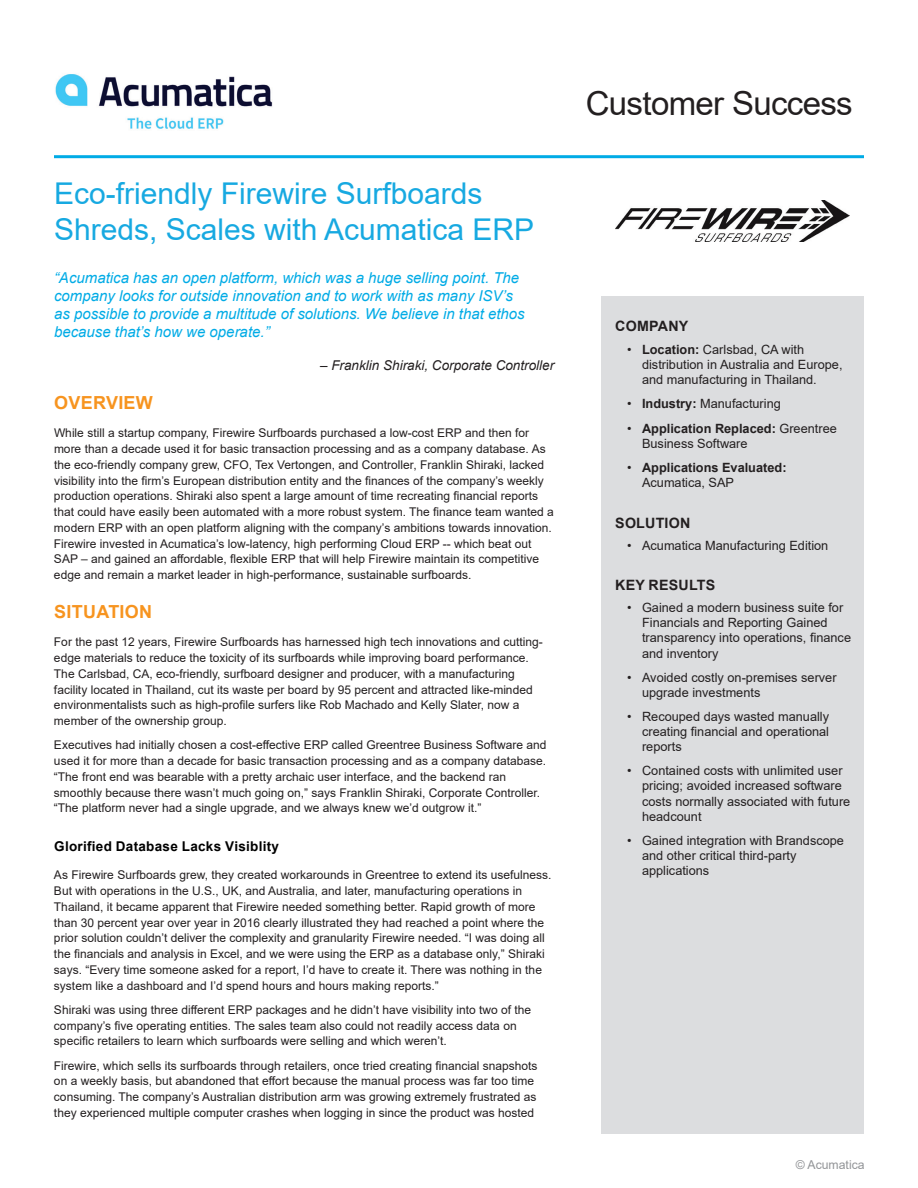
<style>
.page{position:relative;width:918px;height:1188px;background:#fff}
.page>*{position:absolute;margin:0;border:0;box-sizing:border-box;transform-origin:0 0}
.t1{font:33px "Arial";letter-spacing:-.02em;color:#231f20}
.Body_Text{font:30px/36px "Arial";color:#17a9e1}
.Body_Text-2{font:700 18px "Arial";letter-spacing:.015em;color:#f7941f}
.t2{font:italic 15px/18px "Arial";color:#00abe6}
.Side_bar_heading_1{font:700 14.25px "Arial";letter-spacing:.015em;color:#231f20}
.t3{font:italic 13.5px "Arial";color:#231f20}
.Body_Text-3{font:700 13.5px "Arial";letter-spacing:.02em;color:#000}
.t4{font:12.75px/15.3px "Arial";color:#231f20}
.t5{font:700 12.75px/15.3px "Arial";color:#231f20}
.t6{font:12.3px "Arial";color:#939598}
.Body_Text-4{font:12px/15.8px "Arial";color:#231f20}
.s1{font-weight:700}
.s2{font-weight:400}
</style>
<div class="page">
<hr style="left:54px;top:155px;width:810px;height:3px;background:#00abe6">
<img style="left:55px;top:74px;width:218px;height:55px">
<div style="left:601px;top:296px;width:263px;height:838px;background:#dcdddf"></div>
<img style="left:616px;top:201px;width:234px;height:41px">
<p class="Body_Text" style="left:54px;top:175px;width:482px">Eco-friendly Firewire Surfboards<br>Shreds, Scales with Acumatica ERP</p>
<p class="t2" style="left:54px;top:269px;width:472px">“Acumatica has an open platform, which was a huge selling point. The company looks for outside innovation and to work with as many ISV’s as possible to provide a multitude of solutions. We believe in that ethos because that’s how we operate.”</p>
<p class="t3" style="left:320px;top:357px;width:236px">– Franklin Shiraki, Corporate Controller</p>
<p class="Body_Text-2" style="left:54px;top:390px;width:100px">OVERVIEW</p>
<p class="Body_Text-4" style="left:54px;top:425px;width:501px">While still a startup company, Firewire Surfboards purchased a low-cost ERP and then for more than a decade used it for basic transaction processing and as a company database. As the eco-friendly company grew, CFO, Tex Vertongen, and Controller, Franklin Shiraki, lacked visibility into the firm’s European distribution entity and the finances of the company’s weekly production operations. Shiraki also spent a large amount of time recreating financial reports that could have easily been automated with a more robust system. The finance team wanted a modern ERP with an open platform aligning with the company’s ambitions towards innovation.<br>Firewire invested in Acumatica’s low-latency, high performing Cloud ERP -- which beat out SAP – and gained an affordable, flexible ERP that will help Firewire maintain its competitive edge and remain a market leader in high-performance, sustainable surfboards.</p>
<p class="Body_Text-2" style="left:54px;top:599px;width:99px">SITUATION</p>
<p class="Body_Text-4" style="left:54px;top:634px;width:490px">For the past 12 years, Firewire Surfboards has harnessed high tech innovations and cutting&shy;edge materials to reduce the toxicity of its surfboards while improving board performance.<br>The Carlsbad, CA, eco-friendly, surfboard designer and producer, with a manufacturing facility located in Thailand, cut its waste per board by 95 percent and attracted like-minded environmentalists such as high-profile surfers like Rob Machado and Kelly Slater, now a member of the ownership group.</p>
<p class="Body_Text-4" style="left:54px;top:737px;width:494px">Executives had initially chosen a cost-effective ERP called Greentree Business Software and used it for more than a decade for basic transaction processing and as a company database. “The front end was bearable with a pretty archaic user interface, and the backend ran smoothly because there wasn’t much going on,” says Franklin Shiraki, Corporate Controller. “The platform never had a single upgrade, and we always knew we’d outgrow it.”</p>
<p class="Body_Text-3" style="left:54px;top:837px;width:226px">Glorified Database Lacks Visiblity</p>
<p class="Body_Text-4" style="left:54px;top:867px;width:499px">As Firewire Surfboards grew, they created workarounds in Greentree to extend its usefulness.<br>But with operations in the U.S., UK, and Australia, and later, manufacturing operations in Thailand, it became apparent that Firewire needed something better. Rapid growth of more than 30 percent year over year in 2016 clearly illustrated they had reached a point where the prior solution couldn’t deliver the complexity and granularity Firewire needed. “I was doing all the financials and analysis in Excel, and we were using the ERP as a database only,” Shiraki says. “Every time someone asked for a report, I’d have to create it. There was nothing in the system like a dashboard and I’d spend hours and hours making reports.”</p>
<p class="Body_Text-4" style="left:54px;top:1002px;width:479px">Shiraki was using three different ERP packages and he didn’t have visibility into two of the company’s five operating entities. The sales team also could not readily access data on specific retailers to learn which surfboards were selling and which weren’t.</p>
<p class="Body_Text-4" style="left:54px;top:1057px;width:485px">Firewire, which sells its surfboards through retailers, once tried creating financial snapshots on a weekly basis, but abandoned that effort because the manual process was far too time consuming. The company’s Australian distribution arm was growing extremely frustrated as they experienced multiple computer crashes when logging in since the product was hosted</p>
<h1 class="t1" style="left:586px;top:80px;width:269px">Customer Success</h1>
<p class="Side_bar_heading_1" style="left:615px;top:316px;width:75px">COMPANY</p>
<p class="t4" style="left:642px;top:341px;width:202px;text-indent:-15px">• <span class="s1">Location:</span> Carlsbad, CA with distribution in Australia and Europe, and manufacturing in Thailand.</p>
<p class="t4" style="left:627px;top:396px;width:155px">• <span class="s1">Industry:</span> Manufacturing</p>
<p class="t4" style="left:642px;top:420px;width:196px;text-indent:-15px">• <span class="s1">Application Replaced:</span> Greentree<br>Business Software</p>
<p class="t5" style="left:642px;top:460px;width:146px;text-indent:-15px"><span class="s2">•</span> Applications Evaluated:<br><span class="s2">Acumatica, SAP</span></p>
<p class="Side_bar_heading_1" style="left:615px;top:513px;width:77px">SOLUTION</p>
<p class="t4" style="left:627px;top:537px;width:203px">• Acumatica Manufacturing Edition</p>
<p class="Side_bar_heading_1" style="left:615px;top:575px;width:102px">KEY RESULTS</p>
<p class="t4" style="left:642px;top:600px;width:211px;text-indent:-15px">• Gained a modern business suite for<br>Financials and Reporting Gained transparency into operations, finance and inventory</p>
<p class="t4" style="left:642px;top:669px;width:196px;text-indent:-15px">• Avoided costly on-premises server upgrade investments</p>
<p class="t4" style="left:642px;top:708px;width:189px;text-align:justify;text-indent:-15px">• Recouped days wasted manually creating financial and operational reports</p>
<p class="t4" style="left:642px;top:763px;width:210px;text-indent:-15px">• Contained costs with unlimited user pricing; avoided increased software costs normally associated with future headcount</p>
<p class="t4" style="left:642px;top:833px;width:203px;text-indent:-15px">• Gained integration with Brandscope and other critical third-party applications</p>
<p class="t6" style="left:796px;top:1156px;width:70px">© Acumatica</p>
</div>
